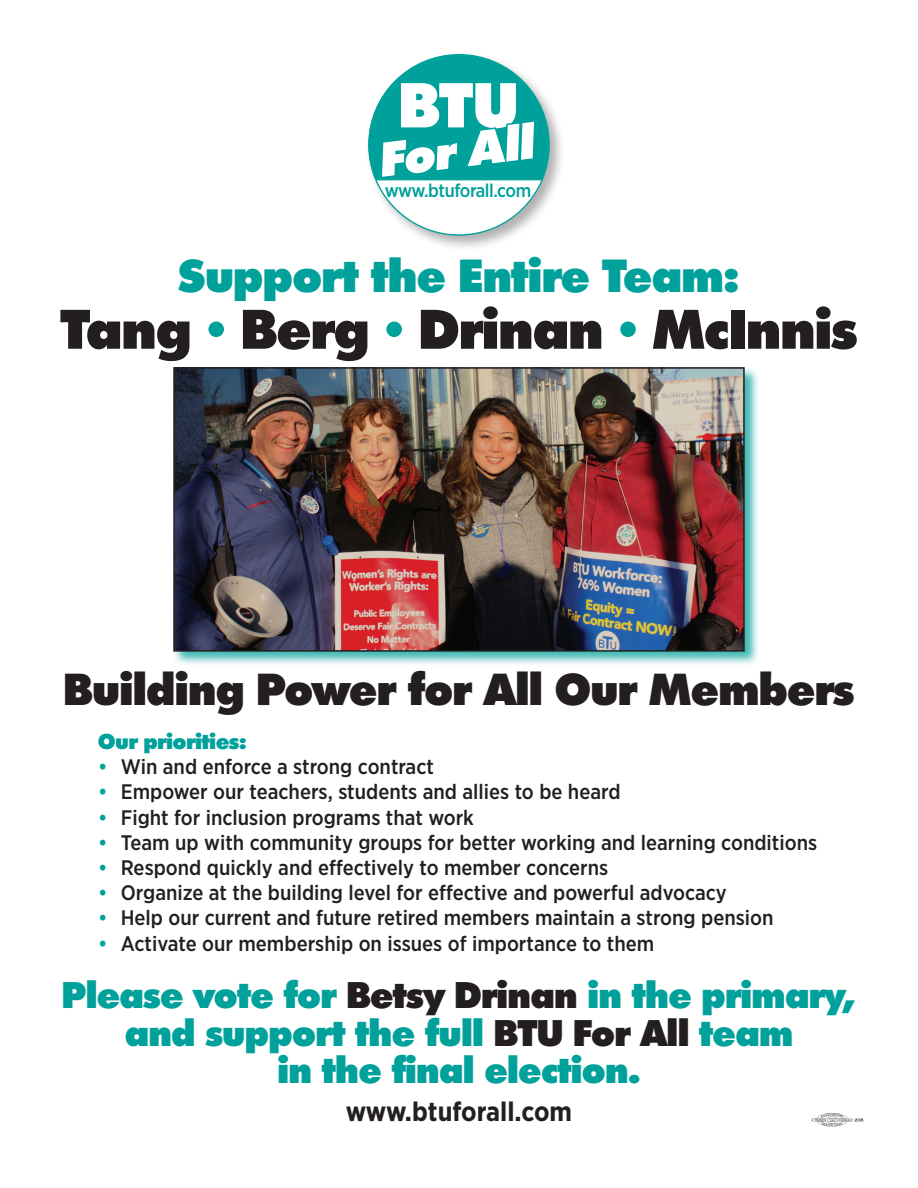
<style>
.page{position:relative;width:918px;height:1188px;background:#fff}
.page>*{position:absolute;margin:0;border:0;box-sizing:border-box;transform-origin:0 0}
.t1{font:800 61.5px "Tempest";color:#fff}
.t2{font:800 54px "Tempest";color:#231f20}
.t3{font:46.95px "Tempest Heavy Ital";color:#fff}
.t4{font:800 45px "Tempest";color:#00a19b}
.t5{font:800 43.5px "Tempest";color:#231f20}
.t6{font:800 36px/37.5px "Tempest";color:#00a19b;text-align:center}
.t7{font:700 27px "Gotham Narrow";color:#231f20}
.t8{font:500 21px "Gotham Narrow";color:#231f20}
.t9{font:800 21px "Tempest";color:#00a19b}
.t10{font:500 18.6px "Gotham Narrow";letter-spacing:-.025em;color:#00a19b}
.s1{color:#00a19b}
.s2{color:#231f20}
</style>
<div class="page">
<img style="left:811px;top:1113px;width:53px;height:14px">
<svg style="left:368px;top:54px;width:192px;height:193px"></svg>
<div style="left:172px;top:366px;width:588px;height:300px;background:#00a19b;opacity:.75"></div>
<img style="left:176px;top:370px;width:566px;height:279px">
<div style="left:173px;top:367px;width:572px;height:285px;border:2px solid #231f20"></div>
<h1 class="t1" style="left:399px;top:74px;width:120px">BTU</h1>
<h3 class="t3" style="left:375px;top:136px;width:156px;rotate:-7deg">For All</h3>
<p class="t10" style="left:385px;top:179px;width:148px">www.btuforall.com</p>
<h3 class="t4" style="left:179px;top:253px;width:562px">Support the Entire Team:</h3>
<h2 class="t2" style="left:61px;top:302px;width:797px">Tang <span class="s1">•</span> Berg <span class="s1">•</span> Drinan <span class="s1">•</span> McInnis</h2>
<h3 class="t5" style="left:64px;top:667px;width:792px">Building Power for All Our Members</h3>
<p class="t9" style="left:98px;top:731px;width:150px">Our priorities:</p>
<p class="t8" style="left:98px;top:754px;width:337px"><span class="s1">•</span> Win and enforce a strong contract</p>
<p class="t8" style="left:98px;top:779px;width:524px"><span class="s1">•</span> Empower our teachers, students and allies to be heard</p>
<p class="t8" style="left:98px;top:804px;width:377px"><span class="s1">•</span> Fight for inclusion programs that work</p>
<p class="t8" style="left:98px;top:829px;width:720px"><span class="s1">•</span> Team up with community groups for better working and learning conditions</p>
<p class="t8" style="left:98px;top:854px;width:512px"><span class="s1">•</span> Respond quickly and effectively to member concerns</p>
<p class="t8" style="left:98px;top:880px;width:630px"><span class="s1">•</span> Organize at the building level for effective and powerful advocacy</p>
<p class="t8" style="left:98px;top:905px;width:677px"><span class="s1">•</span> Help our current and future retired members maintain a strong pension</p>
<p class="t8" style="left:98px;top:930px;width:558px"><span class="s1">•</span> Activate our membership on issues of importance to them</p>
<h3 class="t6" style="left:62px;top:978px;width:795px">Please vote for <span class="s2">Betsy Drinan</span> in the primary, and support the full <span class="s2">BTU For All</span> team<br>in the final election.</h3>
<p class="t7" style="left:346px;top:1094px;width:228px">www.btuforall.com</p>
</div>
